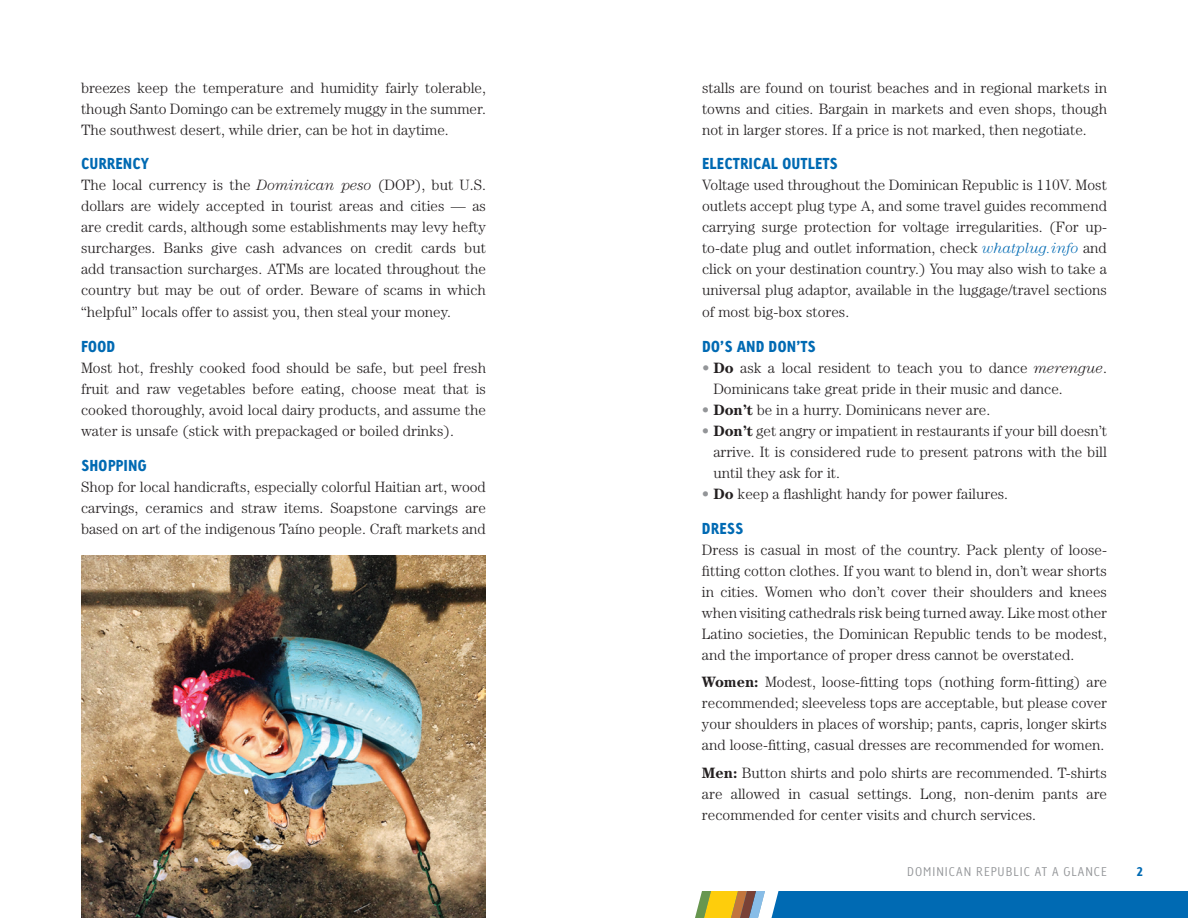
<style>
.page{position:relative;width:1188px;height:918px;background:#fff}
.page>*{position:absolute;margin:0;border:0;box-sizing:border-box;transform-origin:0 0}
.Bullet{font:300 15px/21px "Century";color:#231f20;text-align:justify}
.t1{font:15px "Linotype Tetria Black Tab";color:#006ab3}
.t2{font:12px "Linotype Tetria Light Tab";letter-spacing:.085em;color:#939598}
.t3{font:12px "Linotype Tetria Black Tab";color:#006ab3}
.s1{font-style:italic}
.s2{font-style:italic;color:#006ab3}
.s3{color:#939598}
.s4{font-weight:700}
</style>
<div class="page">
<div style="left:702px;top:891px;width:486px;height:27px;background:#006ab3"></div>
<svg style="left:695px;top:891px;width:84px;height:27px"></svg>
<img style="left:81px;top:555px;width:405px;height:363px">
<p class="Bullet" style="left:81px;top:77px;width:407px">breezes keep the temperature and humidity fairly tolerable, though Santo Domingo can be extremely muggy in the summer.<br>The southwest desert, while drier, can be hot in daytime.</p>
<p class="t1" style="left:81px;top:154px;width:70px">CURRENCY</p>
<p class="Bullet" style="left:81px;top:175px;width:407px">The local currency is the <span class="s1">Dominican peso</span> (DOP), but U.S. dollars are widely accepted in tourist areas and cities — as are credit cards, although some establishments may levy hefty surcharges. Banks give cash advances on credit cards but add transaction surcharges. ATMs are located throughout the country but may be out of order. Beware of scams in which “helpful” locals offer to assist you, then steal your money.</p>
<p class="t1" style="left:81px;top:337px;width:36px">FOOD</p>
<p class="Bullet" style="left:81px;top:357px;width:407px">Most hot, freshly cooked food should be safe, but peel fresh fruit and raw vegetables before eating, choose meat that is cooked thoroughly, avoid local dairy products, and assume the water is unsafe (stick with prepackaged or boiled drinks).</p>
<p class="t1" style="left:81px;top:455px;width:68px">SHOPPING</p>
<p class="Bullet" style="left:81px;top:476px;width:407px">Shop for local handicrafts, especially colorful Haitian art, wood carvings, ceramics and straw items. Soapstone carvings are based on art of the indigenous Taíno people. Craft markets and</p>
<p class="Bullet" style="left:702px;top:77px;width:407px">stalls are found on tourist beaches and in regional markets in towns and cities. Bargain in markets and even shops, though not in larger stores. If a price is not marked, then negotiate.</p>
<p class="t1" style="left:702px;top:154px;width:137px">ELECTRICAL OUTLETS</p>
<p class="Bullet" style="left:702px;top:175px;width:407px">Voltage used throughout the Dominican Republic is 110V. Most outlets accept plug type A, and some travel guides recommend carrying surge protection for voltage irregularities. (For up&shy;to-date plug and outlet information, check <span class="s2">whatplug.info</span> and click on your destination country.) You may also wish to take a universal plug adaptor, available in the luggage/travel sections of most big-box stores.</p>
<p class="t1" style="left:702px;top:337px;width:115px">DO’S AND DON’TS</p>
<p class="Bullet" style="left:713px;top:357px;width:395px;text-indent:-11px"><span class="s3">•</span> <span class="s4">Do</span> ask a local resident to teach you to dance <span class="s1">merengue</span>.<br>Dominicans take great pride in their music and dance.</p>
<p class="Bullet" style="left:702px;top:399px;width:290px"><span class="s3">•</span> <span class="s4">Don’t</span> be in a hurry. Dominicans never are.</p>
<p class="Bullet" style="left:713px;top:420px;width:395px;text-indent:-11px"><span class="s3">•</span> <span class="s4">Don’t</span> get angry or impatient in restaurants if your bill doesn’t arrive. It is considered rude to present patrons with the bill until they ask for it.</p>
<p class="Bullet" style="left:702px;top:483px;width:308px"><span class="s3">•</span> <span class="s4">Do</span> keep a flashlight handy for power failures.</p>
<p class="t1" style="left:702px;top:518px;width:43px">DRESS</p>
<p class="Bullet" style="left:702px;top:539px;width:407px">Dress is casual in most of the country. Pack plenty of loose&shy;fitting cotton clothes. If you want to blend in, don’t wear shorts in cities. Women who don’t cover their shoulders and knees when visiting cathedrals risk being turned away. Like most other Latino societies, the Dominican Republic tends to be modest, and the importance of proper dress cannot be overstated.</p>
<p class="Bullet" style="left:702px;top:672px;width:407px"><span class="s4">Women:</span> Modest, loose-fitting tops (nothing form-fitting) are recommended; sleeveless tops are acceptable, but please cover your shoulders in places of worship; pants, capris, longer skirts and loose-fitting, casual dresses are recommended for women.</p>
<p class="Bullet" style="left:702px;top:762px;width:407px"><span class="s4">Men:</span> Button shirts and polo shirts are recommended. T-shirts are allowed in casual settings. Long, non-denim pants are recommended for center visits and church services.</p>
<p class="t2" style="left:907px;top:864px;width:201px">DOMINICAN REPUBLIC AT A GLANCE</p>
<p class="t3" style="left:1137px;top:864px;width:8px">2</p>
</div>
